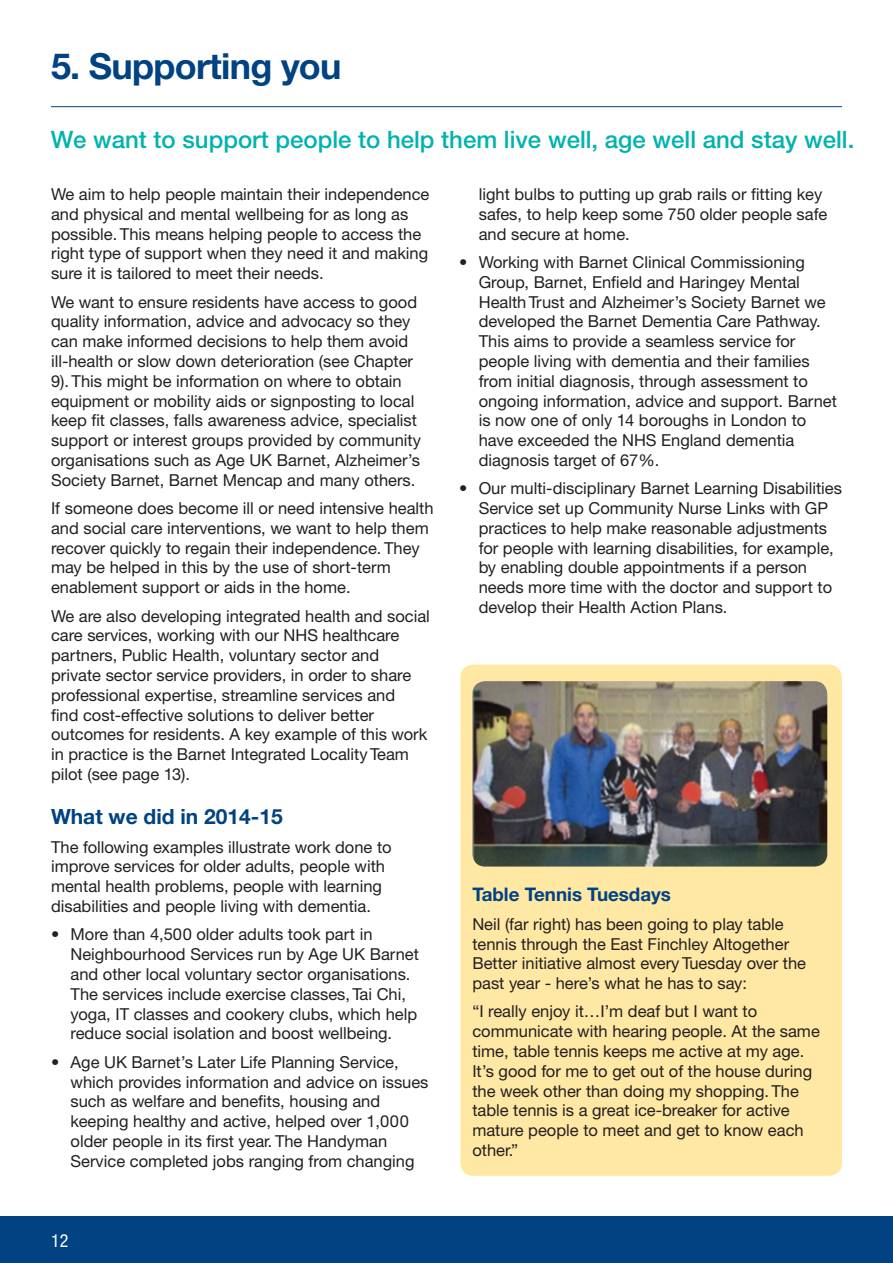
<style>
.page{position:relative;width:893px;height:1263px;background:#fff}
.page>*{position:absolute;margin:0;border:0;box-sizing:border-box;transform-origin:0 0}
.t1{font:700 36px "Helvetica Neue";letter-spacing:-.02em;color:#004282}
.t2{font:500 24px "Helvetica Neue";color:#00b3b0}
.t3{font:700 21px "Helvetica Neue";color:#004282}
.t4{font:700 18.75px "Helvetica Neue";color:#004282}
.t5{font:condensed 18px "Helvetica Neue LT Std";color:#fff}
.t6{font:16.5px/19.8px "Helvetica Neue CE";color:#231f20}
</style>
<div class="page">
<div style="left:0;top:1216px;width:893px;height:47px;background:#004282"></div>
<hr style="left:51px;top:106px;width:791px;height:1px;background:#004282">
<div style="left:460px;top:665px;width:382px;height:511px;background:#ffe7a4;border-radius:13px"></div>
<img style="left:472px;top:681px;width:355px;height:185px">
<h1 class="t1" style="left:51px;top:44px;width:292px">5. Supporting you</h1>
<h2 class="t2" style="left:51px;top:125px;width:805px">We want to support people to help them live well, age well and stay well.</h2>
<p class="t6" style="left:51px;top:184px;width:380px">We aim to help people maintain their independence and physical and mental wellbeing for as long as possible. This means helping people to access the right type of support when they need it and making sure it is tailored to meet their needs.</p>
<p class="t6" style="left:51px;top:292px;width:371px">We want to ensure residents have access to good quality information, advice and advocacy so they can make informed decisions to help them avoid ill-health or slow down deterioration (see Chapter 9). This might be information on where to obtain equipment or mobility aids or signposting to local keep fit classes, falls awareness advice, specialist support or interest groups provided by community organisations such as Age UK Barnet, Alzheimer’s Society Barnet, Barnet Mencap and many others.</p>
<p class="t6" style="left:51px;top:498px;width:384px">If someone does become ill or need intensive health and social care interventions, we want to help them recover quickly to regain their independence. They may be helped in this by the use of short-term enablement support or aids in the home.</p>
<p class="t6" style="left:51px;top:606px;width:380px">We are also developing integrated health and social care services, working with our NHS healthcare partners, Public Health, voluntary sector and private sector service providers, in order to share professional expertise, streamline services and<br>find cost-effective solutions to deliver better outcomes for residents. A key example of this work in practice is the Barnet Integrated Locality Team pilot (see page 13).</p>
<p class="t3" style="left:51px;top:804px;width:233px">What we did in 2014-15</p>
<p class="t6" style="left:51px;top:837px;width:342px">The following examples illustrate work done to improve services for older adults, people with mental health problems, people with learning disabilities and people living with dementia.</p>
<p class="t6" style="left:71px;top:925px;width:350px;text-indent:-20px">• More than 4,500 older adults took part in Neighbourhood Services run by Age UK Barnet and other local voluntary sector organisations.<br>The services include exercise classes, Tai Chi, yoga, IT classes and cookery clubs, which help reduce social isolation and boost wellbeing.</p>
<p class="t6" style="left:71px;top:1052px;width:360px;text-indent:-20px">• Age UK Barnet’s Later Life Planning Service, which provides information and advice on issues such as welfare and benefits, housing and keeping healthy and active, helped over 1,000 older people in its first year. The Handyman Service completed jobs ranging from changing</p>
<p class="t5" style="left:51px;top:1230px;width:19px">12</p>
<p class="t6" style="left:479px;top:184px;width:350px">light bulbs to putting up grab rails or fitting key safes, to help keep some 750 older people safe and secure at home.</p>
<p class="t6" style="left:479px;top:252px;width:360px;text-indent:-20px">• Working with Barnet Clinical Commissioning Group, Barnet, Enfield and Haringey Mental Health Trust and Alzheimer’s Society Barnet we developed the Barnet Dementia Care Pathway.<br>This aims to provide a seamless service for people living with dementia and their families from initial diagnosis, through assessment to ongoing information, advice and support. Barnet is now one of only 14 boroughs in London to have exceeded the NHS England dementia diagnosis target of 67%.</p>
<p class="t6" style="left:479px;top:479px;width:365px;text-indent:-20px">• Our multi-disciplinary Barnet Learning Disabilities Service set up Community Nurse Links with GP practices to help make reasonable adjustments for people with learning disabilities, for example, by enabling double appointments if a person needs more time with the doctor and support to develop their Health Action Plans.</p>
<p class="t4" style="left:472px;top:883px;width:200px">Table Tennis Tuesdays</p>
<p class="t6" style="left:472px;top:914px;width:335px">Neil (far right) has been going to play table tennis through the East Finchley Altogether Better initiative almost every Tuesday over the past year - here’s what he has to say:</p>
<p class="t6" style="left:472px;top:1002px;width:349px">“I really enjoy it…I’m deaf but I want to communicate with hearing people. At the same time, table tennis keeps me active at my age.<br>It’s good for me to get out of the house during the week other than doing my shopping. The table tennis is a great ice-breaker for active mature people to meet and get to know each other.”</p>
</div>
